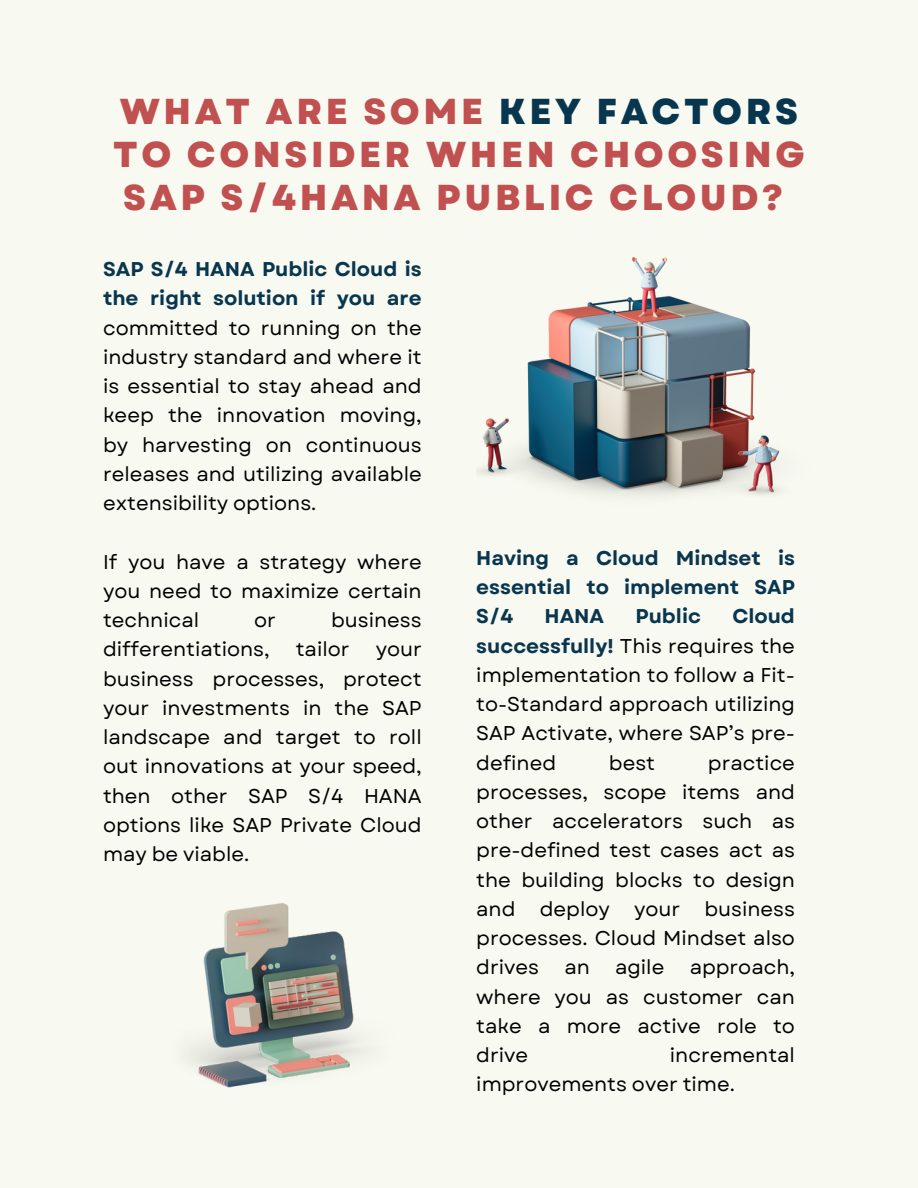
<style>
.page{position:relative;width:918px;height:1188px;background:#f8f9f1}
.page>*{position:absolute;margin:0;border:0;box-sizing:border-box;transform-origin:0 0}
.t1{font:800 36px/42.8px "Garet";letter-spacing:.1em;color:#c15050}
.t2{font:19.95px/29.2px "Garet";color:#000;text-align:justify}
.t3{font:700 19.95px/29.2px "Garet";color:#09364f;text-align:justify}
.s1{color:#09364f}
.s2{font-weight:700;color:#09364f}
</style>
<div class="page">
<img style="left:478px;top:258px;width:302px;height:238px">
<img style="left:189px;top:904px;width:177px;height:184px">
<p class="t1" style="left:113px;top:91px;width:693px">WHAT ARE SOME <span class="s1">KEY FACTORS<br></span>TO CONSIDER WHEN CHOOSING<br>SAP S/4HANA PUBLIC CLOUD?</p>
<p class="t2" style="left:103px;top:255px;width:320px"><span class="s2">SAP S/4 HANA Public Cloud is the right solution if you are </span>committed to running on the industry standard and where it is essential to stay ahead and keep the innovation moving, by harvesting on continuous releases and utilizing available extensibility options.</p>
<p class="t2" style="left:103px;top:547px;width:320px">If you have a strategy where you need to maximize certain technical</p>
<p class="t2" style="left:254px;top:606px;width:23px">or</p>
<p class="t2" style="left:331px;top:606px;width:92px">business</p>
<p class="t2" style="left:103px;top:635px;width:168px">differentiations,</p>
<p class="t2" style="left:296px;top:635px;width:55px">tailor</p>
<p class="t2" style="left:103px;top:635px;width:320px;text-indent:273px">your business processes, protect your investments in the SAP landscape and target to roll out innovations at your speed, then other SAP S/4 HANA options like SAP Private Cloud may be viable.</p>
<p class="t3" style="left:476px;top:543px;width:320px">Having a Cloud Mindset is essential to implement SAP S/4</p>
<p class="t3" style="left:545px;top:602px;width:61px">HANA</p>
<p class="t3" style="left:635px;top:602px;width:67px">Public</p>
<p class="t2" style="left:476px;top:602px;width:320px;text-indent:256px"><span class="s2">Cloud successfully!</span> This requires the implementation to follow a Fit&shy;to-Standard approach utilizing SAP Activate, where SAP’s pre&shy;defined</p>
<p class="t2" style="left:609px;top:748px;width:48px">best</p>
<p class="t2" style="left:476px;top:748px;width:320px;text-indent:232px">practice processes, scope items and other accelerators such as pre-defined test cases act as the building blocks to design and deploy your business processes. Cloud Mindset also drives</p>
<p class="t2" style="left:476px;top:953px;width:320px;text-indent:213px">approach, where you as customer can take a more active role to drive</p>
<p class="t2" style="left:564px;top:953px;width:27px">an</p>
<p class="t2" style="left:615px;top:953px;width:51px">agile</p>
<p class="t2" style="left:476px;top:1041px;width:320px;text-indent:194px">incremental improvements over time.</p>
</div>
